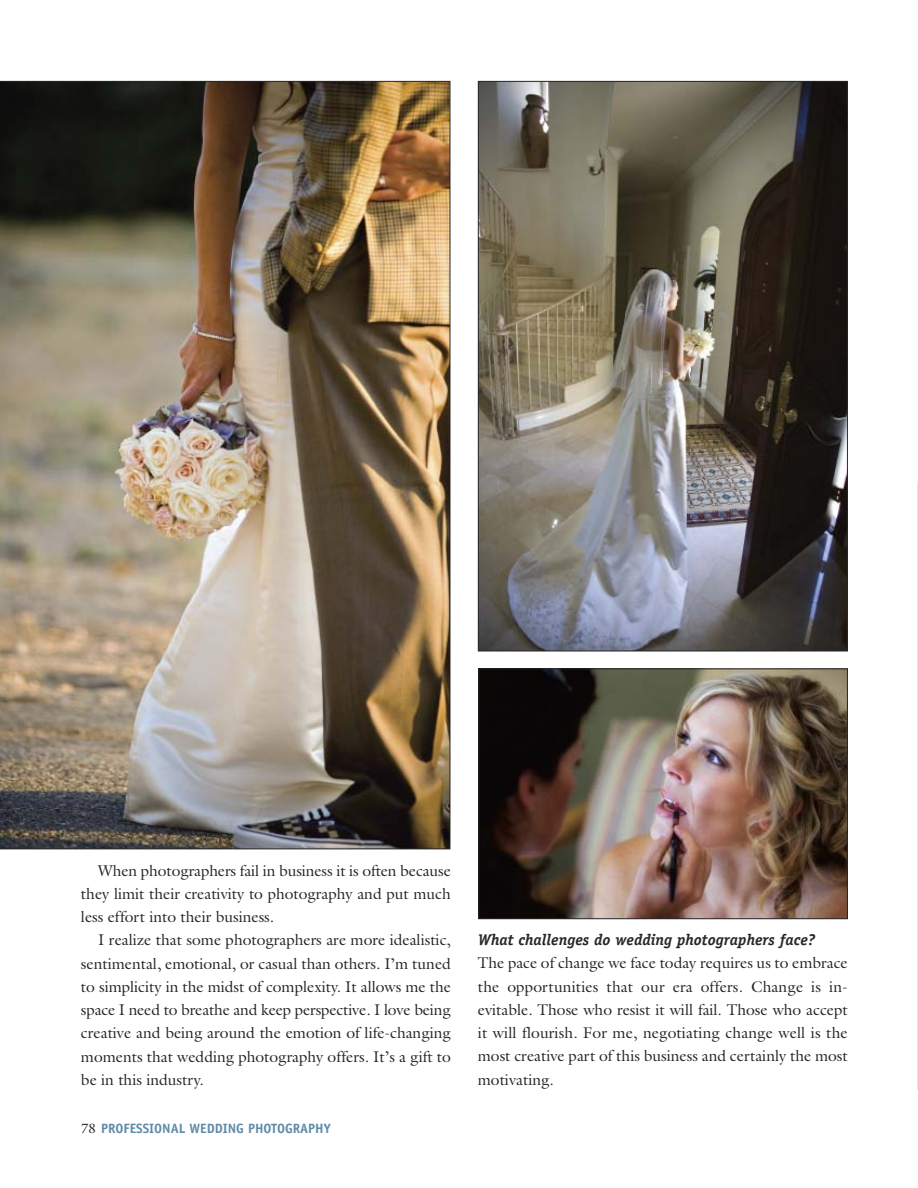
<style>
.page{position:relative;width:918px;height:1188px;background:#fff}
.page>*{position:absolute;margin:0;border:0;box-sizing:border-box;transform-origin:0 0}
.t1{font:15.6px/23.2px "Galliard";color:#272627;text-align:justify}
.t2{font:italic 700 15.6px "Officina Serif";color:#272627}
.t3{font:700 13.5px "Officina Sans";color:#608ba7}
.s1{font-family:"Galliard";font-weight:400;color:#272627}
</style>
<div class="page">
<img style="left:0;top:81px;width:450px;height:768px">
<svg style="left:917px;top:481px;width:1px;height:609px"></svg>
<img style="left:480px;top:83px;width:366px;height:566px">
<img style="left:480px;top:670px;width:366px;height:247px">
<div style="left:478px;top:668px;width:370px;height:251px;border:1px solid #272627"></div>
<p class="t1" style="left:81px;top:859px;width:371px;text-indent:17px">When photographers fail in business it is often because they limit their creativity to photography and put much less effort into their business.</p>
<p class="t1" style="left:81px;top:928px;width:371px;text-indent:17px">I realize that some photographers are more idealistic, sentimental, emotional, or casual than others. I’m tuned to simplicity in the midst of complexity. It allows me the space I need to breathe and keep perspective. I love being creative and being around the emotion of life-changing moments that wedding photography offers. It’s a gift to be in this industry.</p>
<p class="t2" style="left:478px;top:934px;width:339px">What challenges do wedding photographers face?</p>
<p class="t1" style="left:478px;top:951px;width:371px">The pace of change we face today requires us to embrace the opportunities that our era offers. Change is in&shy;evitable. Those who resist it will fail. Those who accept it will flourish. For me, negotiating change well is the most creative part of this business and certainly the most motivating.</p>
<p class="t3" style="left:81px;top:1124px;width:251px"><span class="s1">78</span> PROFESSIONAL WEDDING PHOTOGRAPHY</p>
</div>
